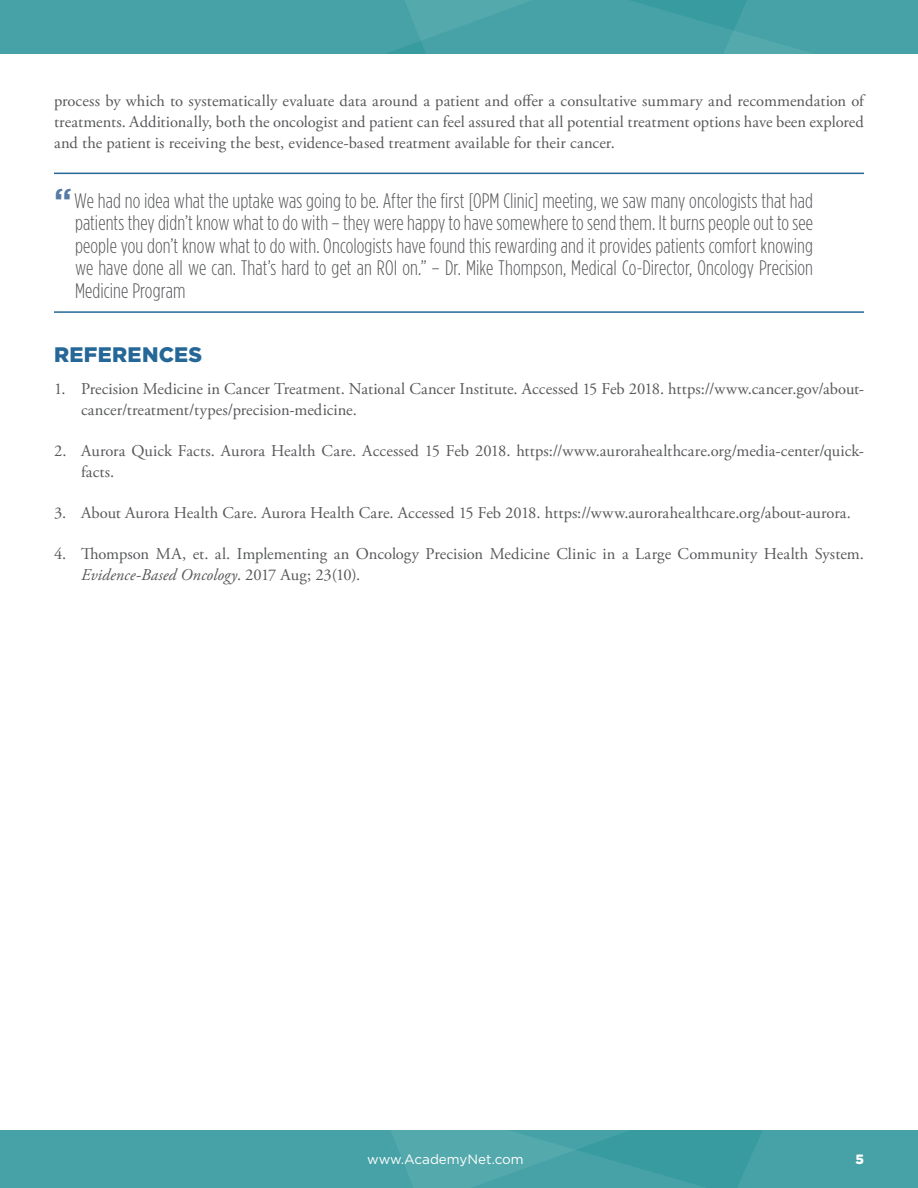
<style>
.page{position:relative;width:918px;height:1188px;background:#fff}
.page>*{position:absolute;margin:0;border:0;box-sizing:border-box;transform-origin:0 0}
.quote_copy{font:300 21px/22.5px "Gotham Condensed";letter-spacing:.005em;color:#57585a;text-align:justify}
.Subhead{font:900 21px "Gotham";letter-spacing:.015em;color:#256796}
.body_-_serif{font:16.5px/21px "Adobe Garamond Pro";letter-spacing:.005em;color:#57585a}
.t1{font:13.5px "Gotham";color:#fff}
.t2{font:900 13.5px "Gotham";color:#fff}
.s1{font-family:"Gotham";font-weight:700;font-size:33px;color:#567ba5}
.s2{font-style:italic}
</style>
<div class="page">
<svg style="left:0;top:0;width:918px;height:53px;background:#46a2a6"></svg>
<svg style="left:0;top:1131px;width:918px;height:57px;background:#45a2a5"></svg>
<hr style="left:54px;top:173px;width:810px;height:1px;background:#256796">
<hr style="left:54px;top:311px;width:810px;height:2px;background:#256796">
<p class="body_-_serif" style="left:54px;top:91px;width:812px;text-align:justify">process by which to systematically evaluate data around a patient and offer a consultative summary and recommendation of treatments. Additionally, both the oncologist and patient can feel assured that all potential treatment options have been explored and the patient is receiving the best, evidence-based treatment available for their cancer.</p>
<p class="quote_copy" style="left:75px;top:189px;width:740px;text-indent:-21px"><span class="s1">“</span>We had no idea what the uptake was going to be. After the first [OPM Clinic] meeting, we saw many oncologists that had patients they didn’t know what to do with – they were happy to have somewhere to send them. It burns people out to see people you don’t know what to do with. Oncologists have found this rewarding and it provides patients comfort knowing we have done all we can. That’s hard to get an ROI on.” – Dr. Mike Thompson, Medical Co-Director, Oncology Precision Medicine Program</p>
<p class="Subhead" style="left:54px;top:340px;width:150px">REFERENCES</p>
<p class="body_-_serif" style="left:81px;top:379px;width:784px;text-indent:-27px">1. Precision Medicine in Cancer Treatment. National Cancer Institute. Accessed 15 Feb 2018. https://www.cancer.gov/about&shy;cancer/treatment/types/precision-medicine.</p>
<p class="body_-_serif" style="left:81px;top:441px;width:784px;text-indent:-27px">2. Aurora Quick Facts. Aurora Health Care. Accessed 15 Feb 2018. https://www.aurorahealthcare.org/media-center/quick&shy;facts.</p>
<p class="body_-_serif" style="left:54px;top:503px;width:798px">3. About Aurora Health Care. Aurora Health Care. Accessed 15 Feb 2018. https://www.aurorahealthcare.org/about-aurora.</p>
<p class="body_-_serif" style="left:81px;top:544px;width:785px;text-indent:-27px">4. Thompson MA, et. al. Implementing an Oncology Precision Medicine Clinic in a Large Community Health System.<br><span class="s2">Evidence-Based Oncology</span>. 2017 Aug; 23(10).</p>
<p class="t1" style="left:367px;top:1151px;width:158px">www.AcademyNet.com</p>
<p class="t2" style="left:855px;top:1150px;width:10px">5</p>
</div>
